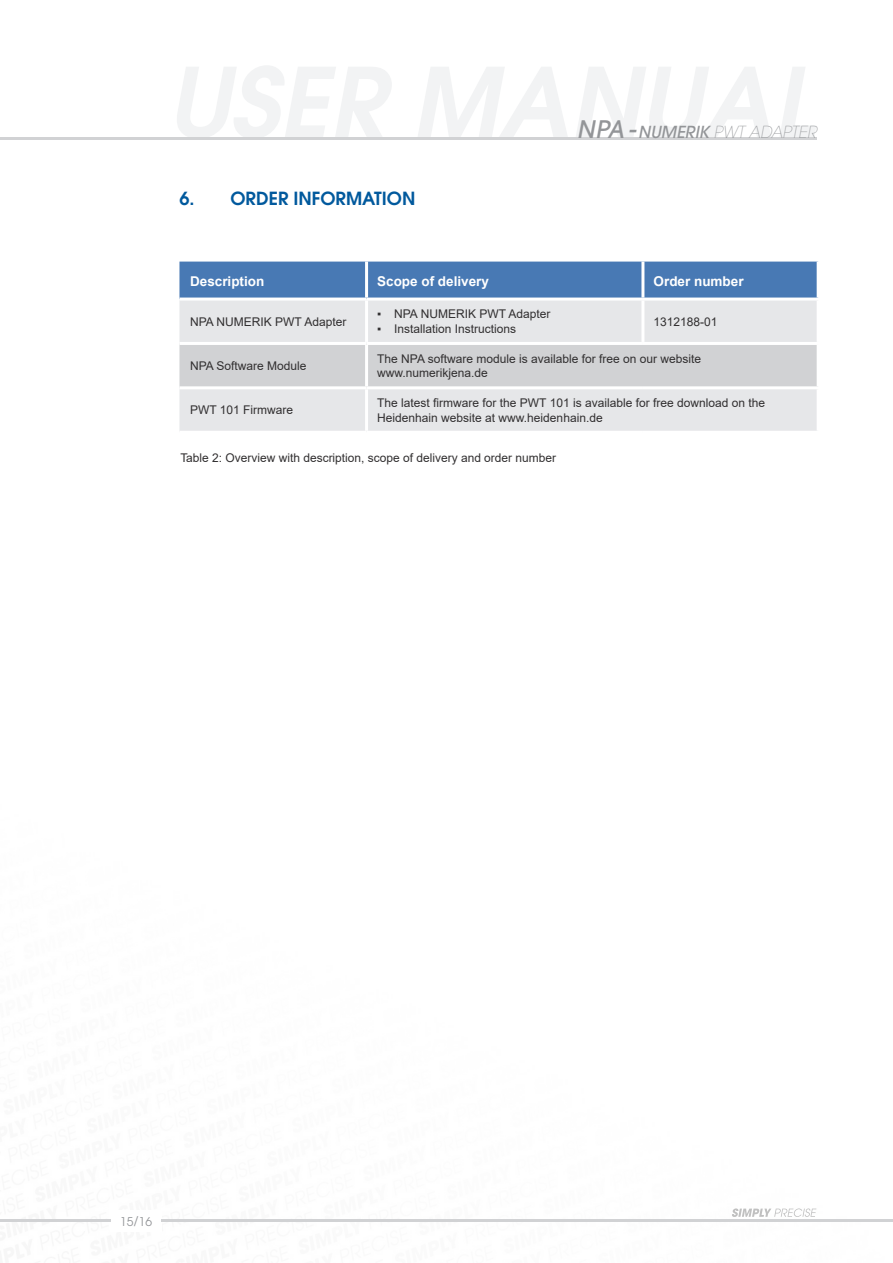
<style>
.page{position:relative;width:893px;height:1263px;background:#fff}
.page>*{position:absolute;margin:0;border:0;box-sizing:border-box;transform-origin:0 0}
.t1{font:600 18px "ITC Avant Garde Std";color:#01599d}
.t2{font:italic 200 16.5px "ITC Avant Garde Std";color:#939598}
.t3{font:700 13.5px "Arial";color:#fff}
.t4{font:12px/14.4px "Arial";color:#312f30}
.t5{font:12px "ITC Avant Garde Std";color:#939598}
.s1{font-weight:500;font-size:24px}
.s2{font-weight:500}
</style>
<div class="page">
<svg style="left:732px;top:1208px;width:84px;height:9px"></svg>
<svg style="left:177px;top:66px;width:215px;height:72px"></svg>
<svg style="left:417px;top:67px;width:151px;height:71px"></svg>
<svg style="left:576px;top:67px;width:196px;height:71px"></svg>
<svg style="left:779px;top:67px;width:37px;height:71px"></svg>
<hr style="left:0;top:138px;width:816px;height:2px;background:#d1d2d4">
<div style="left:179px;top:262px;width:638px;height:36px;background:#4879b4"></div>
<div style="left:179px;top:301px;width:638px;height:130px;background:#e6e7e9"></div>
<div style="left:179px;top:345px;width:638px;height:41px;background:#d1d2d4"></div>
<hr style="left:365px;top:262px;width:3px;height:36px;background:#fff">
<hr style="left:641px;top:262px;width:3px;height:36px;background:#fff">
<hr style="left:365px;top:301px;width:3px;height:41px;background:#fff">
<hr style="left:641px;top:301px;width:3px;height:41px;background:#fff">
<hr style="left:179px;top:342px;width:188px;height:3px;background:#fff">
<hr style="left:179px;top:386px;width:188px;height:3px;background:#fff">
<hr style="left:367px;top:342px;width:276px;height:3px;background:#fff">
<hr style="left:365px;top:345px;width:3px;height:41px;background:#fff">
<hr style="left:643px;top:342px;width:177px;height:3px;background:#fff">
<hr style="left:367px;top:386px;width:276px;height:3px;background:#fff">
<hr style="left:365px;top:389px;width:3px;height:42px;background:#fff">
<hr style="left:643px;top:386px;width:177px;height:3px;background:#fff">
<hr style="left:162px;top:1219px;width:731px;height:3px;background:#d1d2d4">
<hr style="left:0;top:1219px;width:111px;height:3px;background:#d1d2d4">
<h1 class="t1" style="left:179px;top:186px;width:237px">6. ORDER INFORMATION</h1>
<h2 class="t2" style="left:577px;top:122px;width:241px"><span class="s1">NPA -</span> <span class="s2">NUMERIK</span> PWT ADAPTER</h2>
<p class="t3" style="left:190px;top:272px;width:76px">Description</p>
<p class="t3" style="left:377px;top:272px;width:113px">Scope of delivery</p>
<p class="t3" style="left:654px;top:272px;width:92px">Order number</p>
<p class="t4" style="left:190px;top:314px;width:158px">NPA NUMERIK PWT Adapter</p>
<p class="t4" style="left:377px;top:307px;width:175px">▪ NPA NUMERIK PWT Adapter</p>
<p class="t4" style="left:377px;top:321px;width:141px">▪ Installation Instructions</p>
<p class="t4" style="left:654px;top:314px;width:66px">1312188-01</p>
<p class="t4" style="left:190px;top:358px;width:118px">NPA Software Module</p>
<p class="t4" style="left:377px;top:351px;width:325px">The NPA software module is available for free on our website www.numerikjena.de</p>
<p class="t4" style="left:190px;top:403px;width:105px">PWT 101 Firmware</p>
<p class="t4" style="left:377px;top:396px;width:389px">The latest firmware for the PWT 101 is available for free download on the<br>Heidenhain website at www.heidenhain.de</p>
<p class="t4" style="left:180px;top:450px;width:377px">Table 2: Overview with description, scope of delivery and order number</p>
<p class="t5" style="left:120px;top:1214px;width:33px">15/16</p>
</div>
